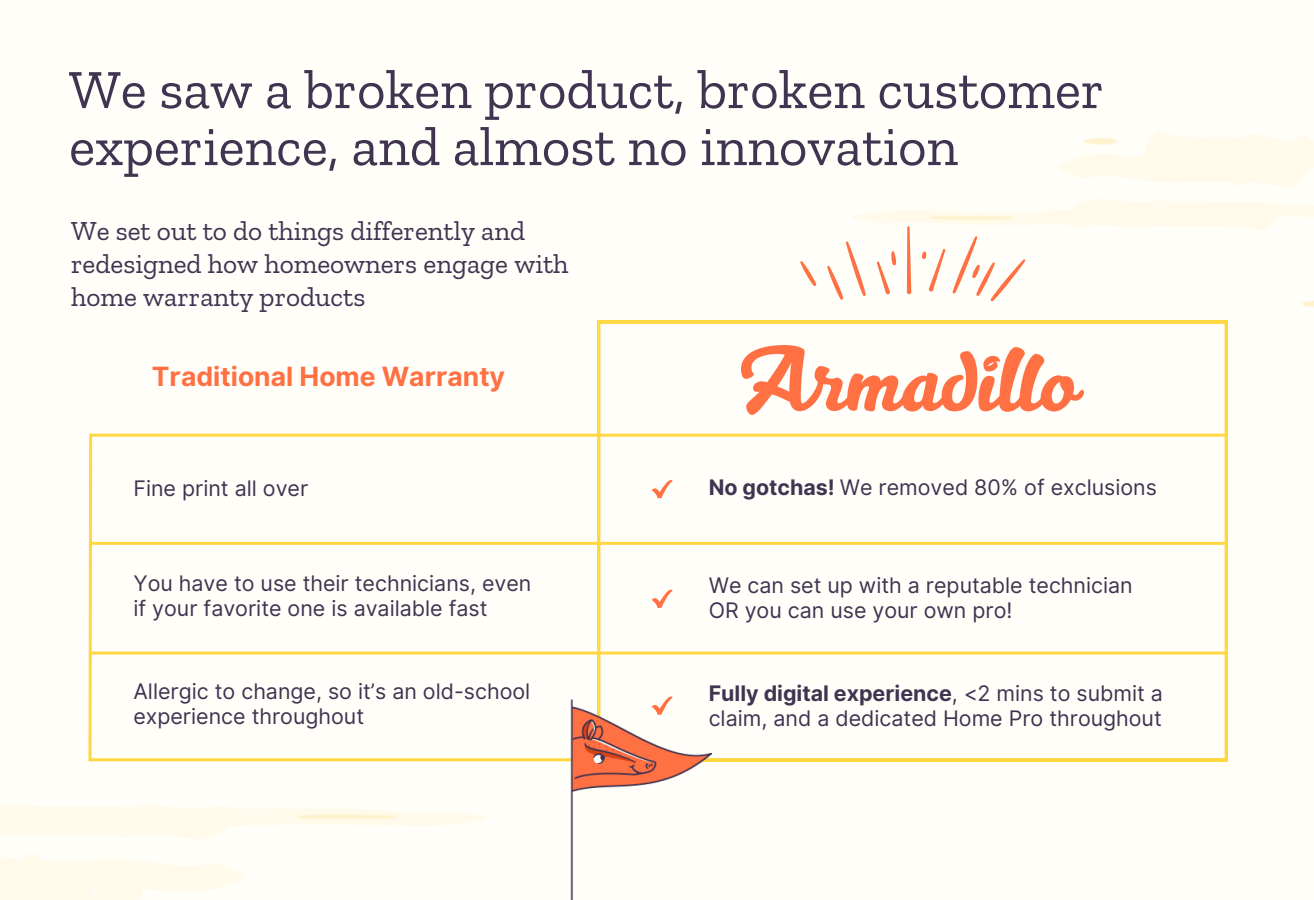
<style>
.page{position:relative;width:1314px;height:900px;background:#fffef9}
.page>*{position:absolute;margin:0;border:0;box-sizing:border-box;transform-origin:0 0}
.t1{font:55.2px/57px "Zilla Slab";color:#403451}
.t2{font:27.4px/33px "Zilla Slab";color:#403451}
.t3{font:700 26.6px "Inter";color:#ff7043}
.t4{font:21.4px/25.6px "Inter";color:#403451}
.s1{font-weight:700}
</style>
<div class="page">
<svg style="left:597px;top:321px;width:630px;height:440px"></svg>
<svg style="left:652px;top:480px;width:21px;height:18px"></svg>
<svg style="left:652px;top:590px;width:21px;height:18px"></svg>
<img style="left:742px;top:346px;width:342px;height:69px">
<img style="left:800px;top:111px;width:514px;height:231px">
<svg style="left:800px;top:261px;width:16px;height:25px"></svg>
<svg style="left:877px;top:251px;width:19px;height:44px"></svg>
<svg style="left:827px;top:241px;width:39px;height:59px"></svg>
<svg style="left:907px;top:226px;width:4px;height:68px"></svg>
<svg style="left:922px;top:249px;width:23px;height:43px"></svg>
<svg style="left:952px;top:236px;width:73px;height:65px"></svg>
<hr style="left:90px;top:652px;width:1135px;height:3px;background:#fed741">
<hr style="left:90px;top:542px;width:1135px;height:3px;background:#fed741">
<hr style="left:90px;top:434px;width:1135px;height:3px;background:#fed741">
<svg style="left:88px;top:433px;width:6px;height:329px"></svg>
<hr style="left:90px;top:758px;width:1135px;height:3px;background:#fed741">
<img style="left:517px;top:694px;width:225px;height:206px">
<h1 class="t1" style="left:69px;top:61px;width:1037px">We saw a broken product, broken customer experience, and almost no innovation</h1>
<p class="t2" style="left:71px;top:214px;width:499px">We set out to do things differently and redesigned how homeowners engage with home warranty products</p>
<p class="t3" style="left:152px;top:361px;width:355px">Traditional Home Warranty</p>
<p class="t4" style="left:133px;top:475px;width:176px">Fine print all over</p>
<p class="t4" style="left:709px;top:475px;width:450px"><span class="s1">No gotchas!</span> We removed 80% of exclusions</p>
<p class="t4" style="left:133px;top:570px;width:400px">You have to use their technicians, even if your favorite one is available fast</p>
<p class="t4" style="left:709px;top:572px;width:426px">We can set up with a reputable technician<br>OR you can use your own pro!</p>
<p class="t4" style="left:133px;top:678px;width:398px">Allergic to change, so it’s an old-school experience throughout</p>
<p class="t4" style="left:709px;top:680px;width:456px"><span class="s1">Fully digital experience</span>, &lt;2 mins to submit a claim, and a dedicated Home Pro throughout</p>
</div>
